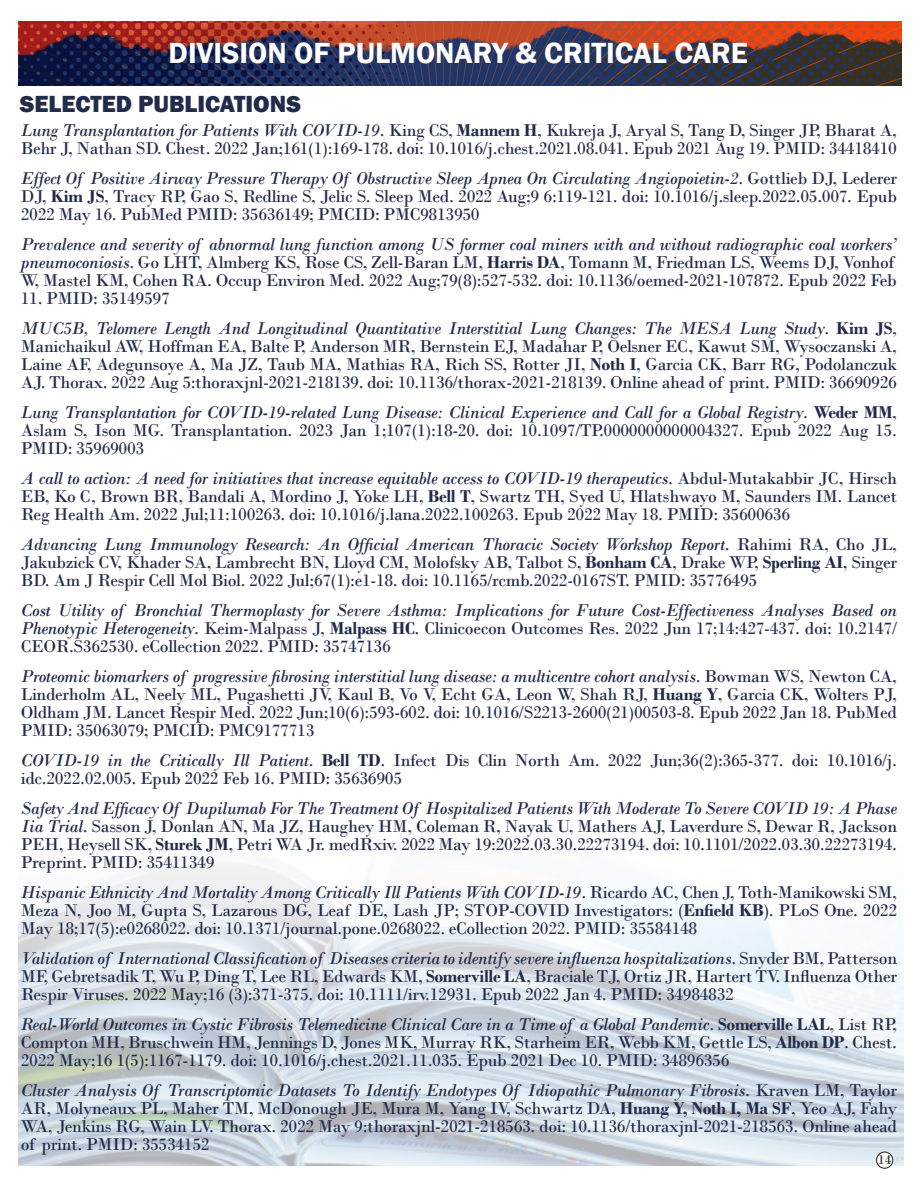
<style>
.page{position:relative;width:918px;height:1188px;background:#fff}
.page>*{position:absolute;margin:0;border:0;box-sizing:border-box;transform-origin:0 0}
.t1{font:600 30px "Franklin Gothic";color:#fff}
.t2{font:800 24px "Franklin Gothic";color:#222c4a}
.t3{font:18px/18px "Bodoni";letter-spacing:-.02em;color:#222c4a;text-align:justify}
.t4{font:italic 18px/18px "Bodoni";letter-spacing:-.02em;color:#222c4a;text-align:justify}
.t5{font:13.5px "Bodoni";color:#231f20}
.s1{font-style:italic}
.s2{font-weight:700}
.s3{font-style:normal}
.s4{font-weight:700;font-style:normal}
</style>
<div class="page">
<img style="left:18px;top:21px;width:883px;height:65px">
<img style="left:19px;top:862px;width:885px;height:304px">
<div style="left:877px;top:1152px;width:16px;height:16px;background:#fff;border-radius:50%"></div>
<div style="left:876px;top:1152px;width:17px;height:16px;border:1px solid #231f20;border-radius:50%"></div>
<p class="t1" style="left:169px;top:35px;width:581px">DIVISION OF PULMONARY &amp; CRITICAL CARE</p>
<p class="t2" style="left:20px;top:88px;width:282px">SELECTED PUBLICATIONS</p>
<p class="t3" style="left:21px;top:121px;width:878px"><span class="s1">Lung Transplantation for Patients With COVID-19</span>. King CS, <span class="s2">Mannem H</span>, Kukreja J, Aryal S, Tang D, Singer JP, Bharat A,<br>Behr J, Nathan SD. Chest. 2022 Jan;161(1):169-178. doi: 10.1016/j.chest.2021.08.041. Epub 2021 Aug 19. PMID: 34418410</p>
<p class="t3" style="left:21px;top:169px;width:878px"><span class="s1">Effect Of Positive Airway Pressure Therapy Of Obstructive Sleep Apnea On Circulating Angiopoietin-2</span>. Gottlieb DJ, Lederer DJ, <span class="s2">Kim JS</span>, Tracy RP, Gao S, Redline S, Jelic S. Sleep Med. 2022 Aug;9 6:119-121. doi: 10.1016/j.sleep.2022.05.007. Epub 2022 May 16. PubMed PMID: 35636149; PMCID: PMC9813950</p>
<p class="t3" style="left:21px;top:235px;width:878px;text-align:left"><span class="s1">Prevalence and severity of abnormal lung function among US former coal miners with and without radiographic coal workers’ pneumoconiosis</span>. Go LHT, Almberg KS, Rose CS, Zell-Baran LM, <span class="s2">Harris DA</span>, Tomann M, Friedman LS, Weems DJ, Vonhof<br>W, Mastel KM, Cohen RA. Occup Environ Med. 2022 Aug;79(8):527-532. doi: 10.1136/oemed-2021-107872. Epub 2022 Feb</p>
<p class="t3" style="left:21px;top:289px;width:151px">11. PMID: 35149597</p>
<p class="t3" style="left:21px;top:319px;width:878px"><span class="s1">MUC5B, Telomere Length And Longitudinal Quantitative Interstitial Lung Changes: The MESA Lung Study</span>. <span class="s2">Kim JS</span>, Manichaikul AW, Hoffman EA, Balte P, Anderson MR, Bernstein EJ, Madahar P, Oelsner EC, Kawut SM, Wysoczanski A, Laine AF, Adegunsoye A, Ma JZ, Taub MA, Mathias RA, Rich SS, Rotter JI, <span class="s2">Noth I</span>, Garcia CK, Barr RG, Podolanczuk AJ. Thorax. 2022 Aug 5:thoraxjnl-2021-218139. doi: 10.1136/thorax-2021-218139. Online ahead of print. PMID: 36690926</p>
<p class="t3" style="left:21px;top:403px;width:878px"><span class="s1">Lung Transplantation for COVID-19-related Lung Disease: Clinical Experience and Call for a Global Registry</span>. <span class="s2">Weder MM</span>, Aslam S, Ison MG. Transplantation. 2023 Jan 1;107(1):18-20. doi: 10.1097/TP.0000000000004327. Epub 2022 Aug 15.<br>PMID: 35969003</p>
<p class="t3" style="left:21px;top:469px;width:878px"><span class="s1">A call to action: A need for initiatives that increase equitable access to COVID-19 therapeutics</span>. Abdul-Mutakabbir JC, Hirsch EB, Ko C, Brown BR, Bandali A, Mordino J, Yoke LH, <span class="s2">Bell T</span>, Swartz TH, Syed U, Hlatshwayo M, Saunders IM. Lancet Reg Health Am. 2022 Jul;11:100263. doi: 10.1016/j.lana.2022.100263. Epub 2022 May 18. PMID: 35600636</p>
<p class="t3" style="left:21px;top:535px;width:878px"><span class="s1">Advancing Lung Immunology Research: An Official American Thoracic Society Workshop Report</span>. Rahimi RA, Cho JL, Jakubzick CV, Khader SA, Lambrecht BN, Lloyd CM, Molofsky AB, Talbot S, <span class="s2">Bonham CA</span>, Drake WP, <span class="s2">Sperling AI</span>, Singer BD. Am J Respir Cell Mol Biol. 2022 Jul;67(1):e1-18. doi: 10.1165/rcmb.2022-0167ST. PMID: 35776495</p>
<p class="t4" style="left:21px;top:601px;width:878px">Cost Utility of Bronchial Thermoplasty for Severe Asthma: Implications for Future Cost-Effectiveness Analyses Based on Phenotypic Heterogeneity<span class="s3">. Keim-Malpass J,</span> <span class="s4">Malpass HC</span><span class="s3">. Clinicoecon Outcomes Res. 2022 Jun 17;14:427-437. doi: 10.2147/ CEOR.S362530. eCollection 2022. PMID: 35747136</span></p>
<p class="t3" style="left:21px;top:667px;width:878px"><span class="s1">Proteomic biomarkers of progressive fibrosing interstitial lung disease: a multicentre cohort analysis</span>. Bowman WS, Newton CA, Linderholm AL, Neely ML, Pugashetti JV, Kaul B, Vo V, Echt GA, Leon W, Shah RJ, <span class="s2">Huang Y</span>, Garcia CK, Wolters PJ, Oldham JM. Lancet Respir Med. 2022 Jun;10(6):593-602. doi: 10.1016/S2213-2600(21)00503-8. Epub 2022 Jan 18. PubMed PMID: 35063079; PMCID: PMC9177713</p>
<p class="t3" style="left:21px;top:751px;width:878px"><span class="s1">COVID-19 in the Critically Ill Patient</span>. <span class="s2">Bell TD</span>. Infect Dis Clin North Am. 2022 Jun;36(2):365-377. doi: 10.1016/j. idc.2022.02.005. Epub 2022 Feb 16. PMID: 35636905</p>
<p class="t3" style="left:21px;top:799px;width:878px"><span class="s1">Safety And Efficacy Of Dupilumab For The Treatment Of Hospitalized Patients With Moderate To Severe COVID 19: A Phase Iia Trial</span>. Sasson J, Donlan AN, Ma JZ, Haughey HM, Coleman R, Nayak U, Mathers AJ, Laverdure S, Dewar R, Jackson PEH, Heysell SK, <span class="s2">Sturek JM</span>, Petri WA Jr. medRxiv. 2022 May 19:2022.03.30.22273194. doi: 10.1101/2022.03.30.22273194.<br>Preprint. PMID: 35411349</p>
<p class="t3" style="left:21px;top:883px;width:878px"><span class="s1">Hispanic Ethnicity And Mortality Among Critically Ill Patients With COVID-19</span>. Ricardo AC, Chen J, Toth-Manikowski SM, Meza N, Joo M, Gupta S, Lazarous DG, Leaf DE, Lash JP; STOP-COVID Investigators: (<span class="s2">Enfield KB</span>). PLoS One. 2022<br>May 18;17(5):e0268022. doi: 10.1371/journal.pone.0268022. eCollection 2022. PMID: 35584148</p>
<p class="t3" style="left:21px;top:949px;width:878px"><span class="s1">Validation of International Classification of Diseases criteria to identify severe influenza hospitalizations</span>. Snyder BM, Patterson MF, Gebretsadik T, Wu P, Ding T, Lee RL, Edwards KM, <span class="s2">Somerville LA</span>, Braciale TJ, Ortiz JR, Hartert TV. Influenza Other Respir Viruses. 2022 May;16 (3):371-375. doi: 10.1111/irv.12931. Epub 2022 Jan 4. PMID: 34984832</p>
<p class="t3" style="left:21px;top:1015px;width:878px"><span class="s1">Real-World Outcomes in Cystic Fibrosis Telemedicine Clinical Care in a Time of a Global Pandemic</span>. <span class="s2">Somerville LAL</span>, List RP, Compton MH, Bruschwein HM, Jennings D, Jones MK, Murray RK, Starheim ER, Webb KM, Gettle LS, <span class="s2">Albon DP</span>. Chest.<br>2022 May;16 1(5):1167-1179. doi: 10.1016/j.chest.2021.11.035. Epub 2021 Dec 10. PMID: 34896356</p>
<p class="t3" style="left:21px;top:1081px;width:878px"><span class="s1">Cluster Analysis Of Transcriptomic Datasets To Identify Endotypes Of Idiopathic Pulmonary Fibrosis</span>. Kraven LM, Taylor AR, Molyneaux PL, Maher TM, McDonough JE, Mura M, Yang IV, Schwartz DA, <span class="s2">Huang Y, Noth I, Ma SF</span>, Yeo AJ, Fahy WA, Jenkins RG, Wain LV. Thorax. 2022 May 9:thoraxjnl-2021-218563. doi: 10.1136/thoraxjnl-2021-218563. Online ahead of print. PMID: 35534152</p>
<p class="t5" style="left:878px;top:1151px;width:15px">14</p>
</div>
